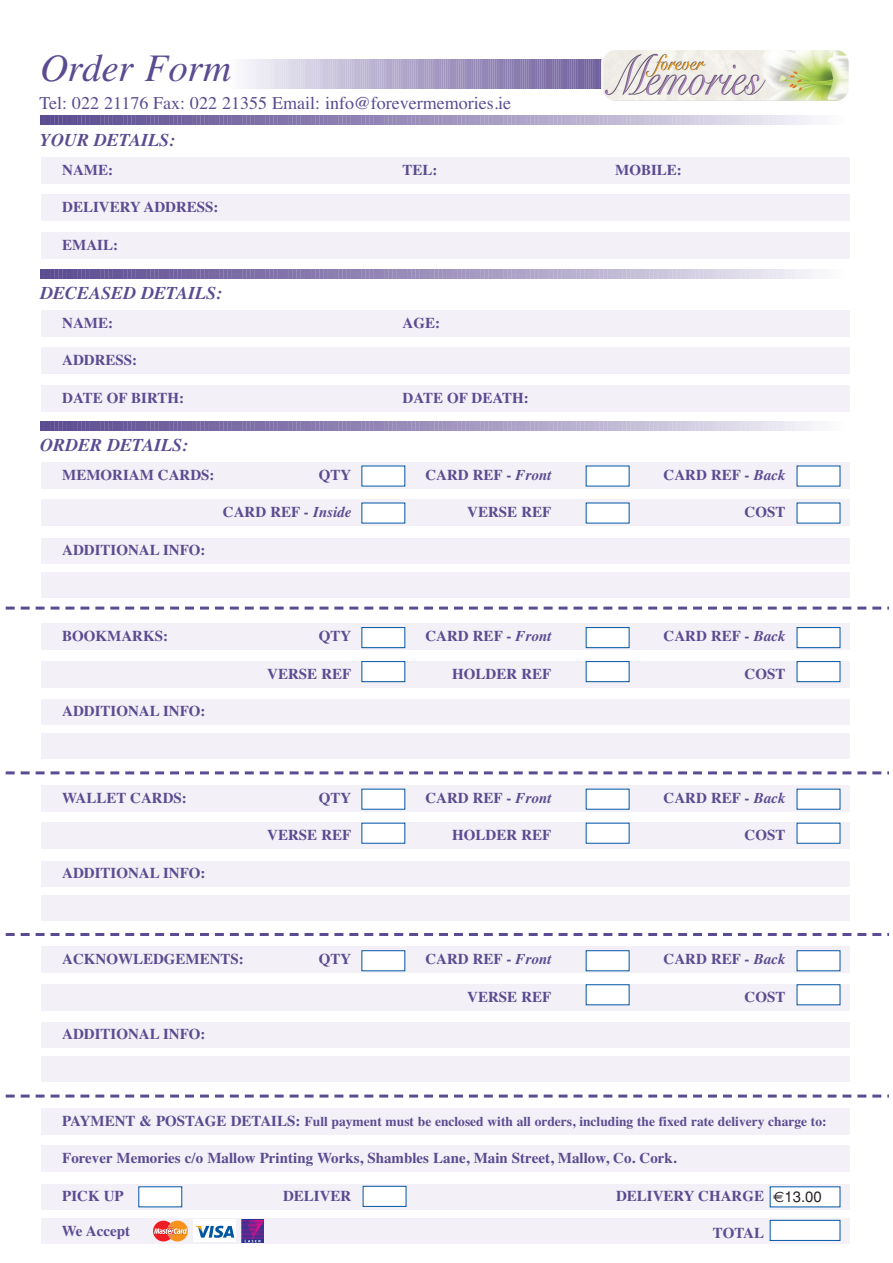
<style>
.page{position:relative;width:893px;height:1263px;background:#fff}
.page>*{position:absolute;margin:0;border:0;box-sizing:border-box;transform-origin:0 0}
.t1{font:italic 39px "Times";color:#5b4b91}
.t2{font:18px "Times";color:#5b4b91}
.t3{font:italic 700 18px "Times";color:#5b4b91}
.t4{font:700 15px "Times";color:#5b4b91}
.t5{font:15px "Helvetica";color:#231f20}
.t6{font:700 13.5px "Times";color:#5b4b91}
.s1{font-style:italic}
.s2{font-size:15px}
.s3{font-family:"Euro Sans"}
</style>
<div class="page">
<svg style="left:244px;top:50px;width:605px;height:51px"></svg>
<div style="left:41px;top:157px;width:808px;height:27px;background:#f3f0f7"></div>
<div style="left:41px;top:194px;width:808px;height:27px;background:#f3f0f7"></div>
<div style="left:41px;top:232px;width:808px;height:27px;background:#f3f0f7"></div>
<svg style="left:41px;top:115px;width:773px;height:9px;background:#a197bf"></svg>
<svg style="left:41px;top:270px;width:773px;height:9px;background:#a197bf"></svg>
<div style="left:41px;top:310px;width:808px;height:27px;background:#f3f0f7"></div>
<div style="left:41px;top:347px;width:808px;height:27px;background:#f3f0f7"></div>
<div style="left:41px;top:385px;width:808px;height:27px;background:#f3f0f7"></div>
<svg style="left:41px;top:422px;width:773px;height:8px;background:#a197bf"></svg>
<div style="left:41px;top:462px;width:808px;height:26px;background:#f3f0f7"></div>
<div style="left:41px;top:499px;width:808px;height:27px;background:#f3f0f7"></div>
<div style="left:41px;top:538px;width:808px;height:26px;background:#f3f0f7"></div>
<div style="left:41px;top:572px;width:808px;height:26px;background:#f3f0f7"></div>
<div style="left:586px;top:466px;width:43px;height:20px;background:#fff"></div>
<div style="left:362px;top:466px;width:43px;height:20px;background:#fff"></div>
<div style="left:362px;top:503px;width:43px;height:20px;background:#fff"></div>
<div style="left:797px;top:466px;width:43px;height:20px;background:#fff"></div>
<div style="left:586px;top:503px;width:43px;height:20px;background:#fff"></div>
<div style="left:797px;top:503px;width:43px;height:20px;background:#fff"></div>
<div style="left:41px;top:623px;width:808px;height:27px;background:#f3f0f7"></div>
<div style="left:41px;top:661px;width:808px;height:27px;background:#f3f0f7"></div>
<div style="left:41px;top:699px;width:808px;height:26px;background:#f3f0f7"></div>
<div style="left:41px;top:733px;width:808px;height:26px;background:#f3f0f7"></div>
<div style="left:586px;top:628px;width:43px;height:20px;background:#fff"></div>
<div style="left:585px;top:627px;width:44px;height:21px;border:1px solid #0155a5"></div>
<div style="left:362px;top:628px;width:43px;height:20px;background:#fff"></div>
<div style="left:361px;top:627px;width:44px;height:21px;border:1px solid #0155a5"></div>
<div style="left:797px;top:628px;width:43px;height:20px;background:#fff"></div>
<div style="left:796px;top:627px;width:44px;height:21px;border:1px solid #0155a5"></div>
<div style="left:586px;top:662px;width:43px;height:20px;background:#fff"></div>
<div style="left:585px;top:661px;width:44px;height:21px;border:1px solid #0155a5"></div>
<div style="left:362px;top:662px;width:43px;height:20px;background:#fff"></div>
<div style="left:361px;top:661px;width:44px;height:21px;border:1px solid #0155a5"></div>
<div style="left:797px;top:662px;width:43px;height:20px;background:#fff"></div>
<div style="left:796px;top:661px;width:44px;height:21px;border:1px solid #0155a5"></div>
<div style="left:41px;top:785px;width:808px;height:27px;background:#f3f0f7"></div>
<div style="left:41px;top:822px;width:808px;height:27px;background:#f3f0f7"></div>
<div style="left:41px;top:861px;width:808px;height:26px;background:#f3f0f7"></div>
<div style="left:41px;top:895px;width:808px;height:26px;background:#f3f0f7"></div>
<div style="left:586px;top:789px;width:43px;height:20px;background:#fff"></div>
<div style="left:362px;top:789px;width:43px;height:20px;background:#fff"></div>
<div style="left:797px;top:789px;width:43px;height:20px;background:#fff"></div>
<div style="left:586px;top:823px;width:43px;height:20px;background:#fff"></div>
<div style="left:362px;top:823px;width:43px;height:20px;background:#fff"></div>
<div style="left:797px;top:823px;width:43px;height:20px;background:#fff"></div>
<div style="left:41px;top:946px;width:808px;height:27px;background:#f3f0f7"></div>
<div style="left:41px;top:984px;width:808px;height:27px;background:#f3f0f7"></div>
<div style="left:41px;top:1022px;width:808px;height:26px;background:#f3f0f7"></div>
<div style="left:41px;top:1056px;width:808px;height:26px;background:#f3f0f7"></div>
<div style="left:586px;top:951px;width:43px;height:20px;background:#fff"></div>
<div style="left:585px;top:950px;width:44px;height:21px;border:1px solid #0155a5"></div>
<div style="left:362px;top:951px;width:43px;height:20px;background:#fff"></div>
<div style="left:361px;top:950px;width:44px;height:21px;border:1px solid #0155a5"></div>
<div style="left:797px;top:951px;width:43px;height:20px;background:#fff"></div>
<div style="left:796px;top:950px;width:44px;height:21px;border:1px solid #0155a5"></div>
<div style="left:586px;top:985px;width:43px;height:20px;background:#fff"></div>
<div style="left:585px;top:984px;width:44px;height:21px;border:1px solid #0155a5"></div>
<div style="left:797px;top:985px;width:43px;height:20px;background:#fff"></div>
<div style="left:796px;top:984px;width:44px;height:21px;border:1px solid #0155a5"></div>
<div style="left:41px;top:1108px;width:808px;height:27px;background:#f3f0f7"></div>
<div style="left:41px;top:1145px;width:808px;height:27px;background:#f3f0f7"></div>
<div style="left:41px;top:1184px;width:808px;height:26px;background:#f3f0f7"></div>
<div style="left:41px;top:1218px;width:808px;height:26px;background:#f3f0f7"></div>
<div style="left:770px;top:1220px;width:70px;height:20px;background:#fff"></div>
<div style="left:769px;top:1220px;width:71px;height:21px;border:1px solid #0155a5"></div>
<div style="left:770px;top:1187px;width:70px;height:20px;background:#fff"></div>
<svg style="left:5px;top:607px;width:883px;height:3px"></svg>
<svg style="left:5px;top:771px;width:883px;height:3px"></svg>
<svg style="left:5px;top:933px;width:883px;height:3px"></svg>
<svg style="left:5px;top:1095px;width:883px;height:3px"></svg>
<div style="left:139px;top:1187px;width:43px;height:20px;background:#fff"></div>
<div style="left:363px;top:1186px;width:43px;height:20px;background:#fff"></div>
<div style="left:363px;top:1186px;width:43px;height:21px;border:1px solid #0155a5"></div>
<svg style="left:153px;top:1221px;width:35px;height:20px"></svg>
<div style="left:193px;top:1219px;width:42px;height:23px;background:#fff"></div>
<svg style="left:195px;top:1226px;width:39px;height:12px"></svg>
<img style="left:242px;top:1220px;width:22px;height:23px">
<h1 class="t1" style="left:40px;top:53px;width:193px">Order Form</h1>
<p class="t2" style="left:39px;top:96px;width:473px">Tel: 022 21176 Fax: 022 21355 Email: info@forevermemories.ie</p>
<p class="t3" style="left:40px;top:133px;width:136px">YOUR DETAILS:</p>
<p class="t4" style="left:62px;top:164px;width:52px">NAME:</p>
<p class="t4" style="left:402px;top:164px;width:37px">TEL:</p>
<p class="t4" style="left:615px;top:164px;width:68px">MOBILE:</p>
<p class="t4" style="left:62px;top:202px;width:158px">DELIVERY ADDRESS:</p>
<p class="t4" style="left:62px;top:239px;width:57px">EMAIL:</p>
<p class="t3" style="left:40px;top:286px;width:183px">DECEASED DETAILS:</p>
<p class="t4" style="left:62px;top:317px;width:52px">NAME:</p>
<p class="t4" style="left:402px;top:317px;width:39px">AGE:</p>
<p class="t4" style="left:62px;top:355px;width:76px">ADDRESS:</p>
<p class="t4" style="left:62px;top:392px;width:123px">DATE OF BIRTH:</p>
<p class="t4" style="left:402px;top:392px;width:128px">DATE OF DEATH:</p>
<p class="t3" style="left:40px;top:438px;width:149px">ORDER DETAILS:</p>
<p class="t4" style="left:62px;top:469px;width:154px">MEMORIAM CARDS:</p>
<p class="t4" style="left:319px;top:469px;width:34px">QTY</p>
<p class="t4" style="left:425px;top:469px;width:127px">CARD REF - <span class="s1">Front</span></p>
<p class="t4" style="left:663px;top:469px;width:123px">CARD REF - <span class="s1">Back</span></p>
<p class="t4" style="left:223px;top:507px;width:130px">CARD REF - <span class="s1">Inside</span></p>
<p class="t4" style="left:467px;top:507px;width:86px">VERSE REF</p>
<p class="t4" style="left:744px;top:507px;width:42px">COST</p>
<p class="t4" style="left:62px;top:544px;width:145px">ADDITIONAL INFO:</p>
<p class="t4" style="left:62px;top:631px;width:107px">BOOKMARKS:</p>
<p class="t4" style="left:319px;top:631px;width:34px">QTY</p>
<p class="t4" style="left:425px;top:631px;width:127px">CARD REF - <span class="s1">Front</span></p>
<p class="t4" style="left:663px;top:631px;width:123px">CARD REF - <span class="s1">Back</span></p>
<p class="t4" style="left:267px;top:668px;width:86px">VERSE REF</p>
<p class="t4" style="left:452px;top:668px;width:101px">HOLDER REF</p>
<p class="t4" style="left:744px;top:668px;width:42px">COST</p>
<p class="t4" style="left:62px;top:706px;width:145px">ADDITIONAL INFO:</p>
<p class="t4" style="left:62px;top:792px;width:126px">WALLET CARDS:</p>
<p class="t4" style="left:319px;top:792px;width:34px">QTY</p>
<p class="t4" style="left:425px;top:792px;width:127px">CARD REF - <span class="s1">Front</span></p>
<p class="t4" style="left:663px;top:792px;width:123px">CARD REF - <span class="s1">Back</span></p>
<p class="t4" style="left:267px;top:830px;width:86px">VERSE REF</p>
<p class="t4" style="left:452px;top:830px;width:101px">HOLDER REF</p>
<p class="t4" style="left:744px;top:830px;width:42px">COST</p>
<p class="t4" style="left:62px;top:867px;width:145px">ADDITIONAL INFO:</p>
<p class="t4" style="left:62px;top:954px;width:183px">ACKNOWLEDGEMENTS:</p>
<p class="t4" style="left:319px;top:954px;width:34px">QTY</p>
<p class="t4" style="left:425px;top:954px;width:128px">CARD REF - <span class="s1">Front</span></p>
<p class="t4" style="left:663px;top:954px;width:123px">CARD REF - <span class="s1">Back</span></p>
<p class="t4" style="left:467px;top:991px;width:86px">VERSE REF</p>
<p class="t4" style="left:744px;top:991px;width:42px">COST</p>
<p class="t4" style="left:62px;top:1029px;width:145px">ADDITIONAL INFO:</p>
<p class="t6" style="left:62px;top:1116px;width:766px"><span class="s2">PAYMENT &amp; POSTAGE DETAILS:</span> Full payment must be enclosed with all orders, including the fixed rate delivery charge to:</p>
<p class="t4" style="left:62px;top:1153px;width:616px">Forever Memories c/o Mallow Printing Works, Shambles Lane, Main Street, Mallow, Co. Cork.</p>
<p class="t4" style="left:62px;top:1190px;width:63px">PICK UP</p>
<p class="t4" style="left:283px;top:1190px;width:70px">DELIVER</p>
<p class="t4" style="left:616px;top:1190px;width:150px">DELIVERY CHARGE</p>
<p class="t4" style="left:713px;top:1228px;width:53px">TOTAL</p>
<p class="t5" style="left:773px;top:1192px;width:50px"><span class="s3">€</span>13.00</p>
<p class="t4" style="left:62px;top:1225px;width:70px">We Accept</p>
</div>
